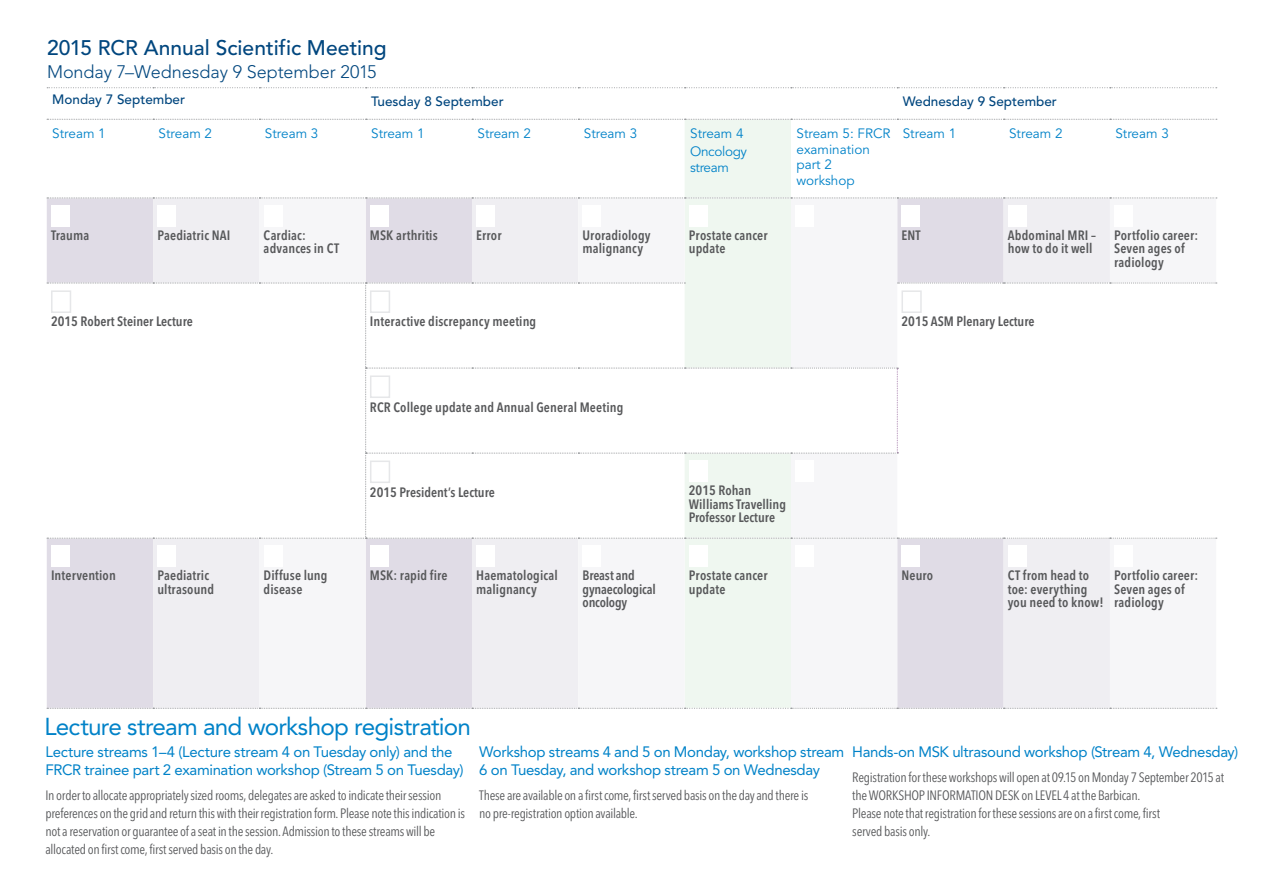
<style>
.page{position:relative;width:1263px;height:893px;background:#fff}
.page>*{position:absolute;margin:0;border:0;box-sizing:border-box;transform-origin:0 0}
.Sub_heading_n_body{font:24.3px "Avenir LT Std";letter-spacing:-.03em;color:#0082c8}
.Programme_Table_Bold{font:500 21px "Avenir LT Std";color:#00467e}
.Programme_Table_Bold-2{font:300 18px "Avenir LT Std";color:#00467e}
.Sub_heading_n_body-2{font:15px/18px "Avenir LT Std";letter-spacing:-.02em;color:#0082c8}
.Body{font:condensed 13.5px/18px "Avenir Next LT Pro";letter-spacing:-.02em;color:#57585a}
.t1{font:600 condensed 13.5px/13.5px "Avenir Next LT Pro";letter-spacing:.01em;color:#57585a}
.Table_Header_Bar_Sub{font:13.5px/15.8px "Avenir LT Std";color:#0082c8}
.Table_Header_Bar_Sub-2{font:500 13.5px "Avenir LT Std";color:#00467e}
.t2{font:600 condensed 13.5px/13.5px "Avenir Next LT Pro";letter-spacing:-.015em;color:#57585a}
.Table_Header_Bar_Sub-3{font:13.5px/15.8px "Avenir LT Std";letter-spacing:-.025em;color:#0082c8}
</style>
<div class="page">
<div style="left:685px;top:120px;width:106px;height:78px;background:#eff7f0"></div>
<div style="left:47px;top:199px;width:106px;height:509px;background:#e0dce6"></div>
<div style="left:153px;top:199px;width:106px;height:509px;background:#efeef2"></div>
<svg style="left:259px;top:199px;width:957px;height:509px;fill:#eff6f2"></svg>
<svg style="left:47px;top:283px;width:1170px;height:256px"></svg>
<svg style="left:47px;top:198px;width:1170px;height:1px"></svg>
<svg style="left:47px;top:119px;width:1170px;height:1px"></svg>
<svg style="left:47px;top:87px;width:1170px;height:1px"></svg>
<svg style="left:47px;top:708px;width:1170px;height:1px"></svg>
<div style="left:51px;top:205px;width:19px;height:21px;background:#fff"></div>
<div style="left:157px;top:205px;width:19px;height:21px;background:#fff"></div>
<div style="left:264px;top:205px;width:18px;height:21px;background:#fff"></div>
<div style="left:370px;top:205px;width:19px;height:21px;background:#fff"></div>
<div style="left:476px;top:205px;width:19px;height:21px;background:#fff"></div>
<div style="left:583px;top:205px;width:18px;height:21px;background:#fff"></div>
<div style="left:689px;top:205px;width:19px;height:21px;background:#fff"></div>
<div style="left:795px;top:205px;width:19px;height:21px;background:#fff"></div>
<div style="left:901px;top:205px;width:19px;height:21px;background:#fff"></div>
<div style="left:1008px;top:205px;width:18px;height:21px;background:#fff"></div>
<div style="left:1114px;top:205px;width:19px;height:21px;background:#fff"></div>
<div style="left:51px;top:290px;width:20px;height:23px;background:#fff;border:2px solid #e6e7e9"></div>
<div style="left:370px;top:290px;width:20px;height:23px;background:#fff;border:2px solid #e6e7e9"></div>
<div style="left:901px;top:290px;width:21px;height:23px;background:#fff;border:2px solid #e6e7e9"></div>
<div style="left:370px;top:375px;width:20px;height:23px;background:#fff;border:2px solid #e6e7e9"></div>
<div style="left:370px;top:461px;width:20px;height:22px;background:#fff;border:2px solid #e6e7e9"></div>
<div style="left:689px;top:461px;width:19px;height:21px;background:#fff"></div>
<div style="left:795px;top:461px;width:19px;height:21px;background:#fff"></div>
<div style="left:51px;top:546px;width:19px;height:21px;background:#fff"></div>
<div style="left:157px;top:546px;width:19px;height:21px;background:#fff"></div>
<div style="left:264px;top:546px;width:18px;height:21px;background:#fff"></div>
<div style="left:370px;top:546px;width:19px;height:21px;background:#fff"></div>
<div style="left:476px;top:546px;width:19px;height:21px;background:#fff"></div>
<div style="left:583px;top:546px;width:18px;height:21px;background:#fff"></div>
<div style="left:689px;top:546px;width:19px;height:21px;background:#fff"></div>
<div style="left:795px;top:546px;width:19px;height:21px;background:#fff"></div>
<div style="left:901px;top:546px;width:19px;height:21px;background:#fff"></div>
<div style="left:1008px;top:546px;width:18px;height:21px;background:#fff"></div>
<div style="left:1114px;top:546px;width:19px;height:21px;background:#fff"></div>
<p class="Programme_Table_Bold" style="left:47px;top:36px;width:341px">2015 RCR Annual Scientific Meeting</p>
<p class="Programme_Table_Bold-2" style="left:47px;top:61px;width:331px">Monday 7–Wednesday 9 September 2015</p>
<p class="Table_Header_Bar_Sub-2" style="left:52px;top:91px;width:134px">Monday 7 September</p>
<p class="Table_Header_Bar_Sub-2" style="left:371px;top:94px;width:134px">Tuesday 8 September</p>
<p class="Table_Header_Bar_Sub-2" style="left:903px;top:94px;width:156px">Wednesday 9 September</p>
<p class="Table_Header_Bar_Sub" style="left:52px;top:126px;width:55px">Stream 1</p>
<p class="Table_Header_Bar_Sub" style="left:159px;top:126px;width:55px">Stream 2</p>
<p class="Table_Header_Bar_Sub" style="left:265px;top:126px;width:55px">Stream 3</p>
<p class="Table_Header_Bar_Sub" style="left:371px;top:126px;width:55px">Stream 1</p>
<p class="Table_Header_Bar_Sub" style="left:477px;top:126px;width:55px">Stream 2</p>
<p class="Table_Header_Bar_Sub" style="left:584px;top:126px;width:55px">Stream 3</p>
<p class="Table_Header_Bar_Sub" style="left:690px;top:126px;width:55px">Stream 4</p>
<p class="Table_Header_Bar_Sub-3" style="left:690px;top:144px;width:58px">Oncology stream</p>
<p class="Table_Header_Bar_Sub" style="left:796px;top:126px;width:96px">Stream 5: FRCR examination part 2 workshop</p>
<p class="Table_Header_Bar_Sub" style="left:903px;top:126px;width:55px">Stream 1</p>
<p class="Table_Header_Bar_Sub" style="left:1009px;top:126px;width:55px">Stream 2</p>
<p class="Table_Header_Bar_Sub" style="left:1115px;top:126px;width:55px">Stream 3</p>
<p class="t1" style="left:51px;top:228px;width:40px">Trauma</p>
<p class="t1" style="left:157px;top:228px;width:75px">Paediatric NAI</p>
<p class="t1" style="left:264px;top:228px;width:77px">Cardiac: advances in CT</p>
<p class="t1" style="left:370px;top:228px;width:69px">MSK arthritis</p>
<p class="t1" style="left:476px;top:228px;width:27px">Error</p>
<p class="t1" style="left:583px;top:228px;width:70px">Uroradiology malignancy</p>
<p class="t1" style="left:689px;top:228px;width:80px">Prostate cancer update</p>
<p class="t1" style="left:901px;top:228px;width:21px">ENT</p>
<p class="t1" style="left:1008px;top:228px;width:90px">Abdominal MRI – how to do it well</p>
<p class="t1" style="left:1114px;top:228px;width:85px">Portfolio career:<br>Seven ages of radiology</p>
<p class="t1" style="left:51px;top:315px;width:143px">2015 Robert Steiner Lecture</p>
<p class="t1" style="left:370px;top:315px;width:168px">Interactive discrepancy meeting</p>
<p class="t1" style="left:901px;top:315px;width:135px">2015 ASM Plenary Lecture</p>
<p class="t1" style="left:370px;top:400px;width:255px">RCR College update and Annual General Meeting</p>
<p class="t1" style="left:370px;top:485px;width:126px">2015 President’s Lecture</p>
<p class="t1" style="left:689px;top:483px;width:99px">2015 Rohan<br>Williams Travelling<br>Professor Lecture</p>
<p class="t1" style="left:51px;top:569px;width:66px">Intervention</p>
<p class="t1" style="left:157px;top:569px;width:58px">Paediatric ultrasound</p>
<p class="t1" style="left:264px;top:569px;width:65px">Diffuse lung disease</p>
<p class="t1" style="left:370px;top:569px;width:79px">MSK: rapid fire</p>
<p class="t1" style="left:476px;top:569px;width:83px">Haematological malignancy</p>
<p class="t2" style="left:583px;top:569px;width:75px">Breast and gynaecological oncology</p>
<p class="t1" style="left:689px;top:569px;width:80px">Prostate cancer update</p>
<p class="t1" style="left:901px;top:569px;width:33px">Neuro</p>
<p class="t1" style="left:1008px;top:569px;width:97px">CT from head to toe: everything you need to know!</p>
<p class="t1" style="left:1114px;top:569px;width:85px">Portfolio career:<br>Seven ages of radiology</p>
<p class="Sub_heading_n_body" style="left:44px;top:713px;width:428px">Lecture stream and workshop registration</p>
<p class="Sub_heading_n_body-2" style="left:46px;top:743px;width:420px">Lecture streams 1–4 (Lecture stream 4 on Tuesday only) and the<br>FRCR trainee part 2 examination workshop (Stream 5 on Tuesday)</p>
<p class="Body" style="left:46px;top:786px;width:421px">In order to allocate appropriately sized rooms, delegates are asked to indicate their session preferences on the grid and return this with their registration form. Please note this indication is not a reservation or guarantee of a seat in the session. Admission to these streams will be allocated on first come, first served basis on the day.</p>
<p class="Sub_heading_n_body-2" style="left:479px;top:743px;width:367px">Workshop streams 4 and 5 on Monday, workshop stream<br>6 on Tuesday, and workshop stream 5 on Wednesday</p>
<p class="Body" style="left:479px;top:786px;width:331px">These are available on a first come, first served basis on the day and there is no pre-registration option available.</p>
<p class="Sub_heading_n_body-2" style="left:852px;top:743px;width:387px">Hands-on MSK ultrasound workshop (Stream 4, Wednesday)</p>
<p class="Body" style="left:852px;top:768px;width:373px">Registration for these workshops will open at 09.15 on Monday 7 September 2015 at the WORKSHOP INFORMATION DESK on LEVEL 4 at the Barbican.<br>Please note that registration for these sessions are on a first come, first<br>served basis only.</p>
</div>
